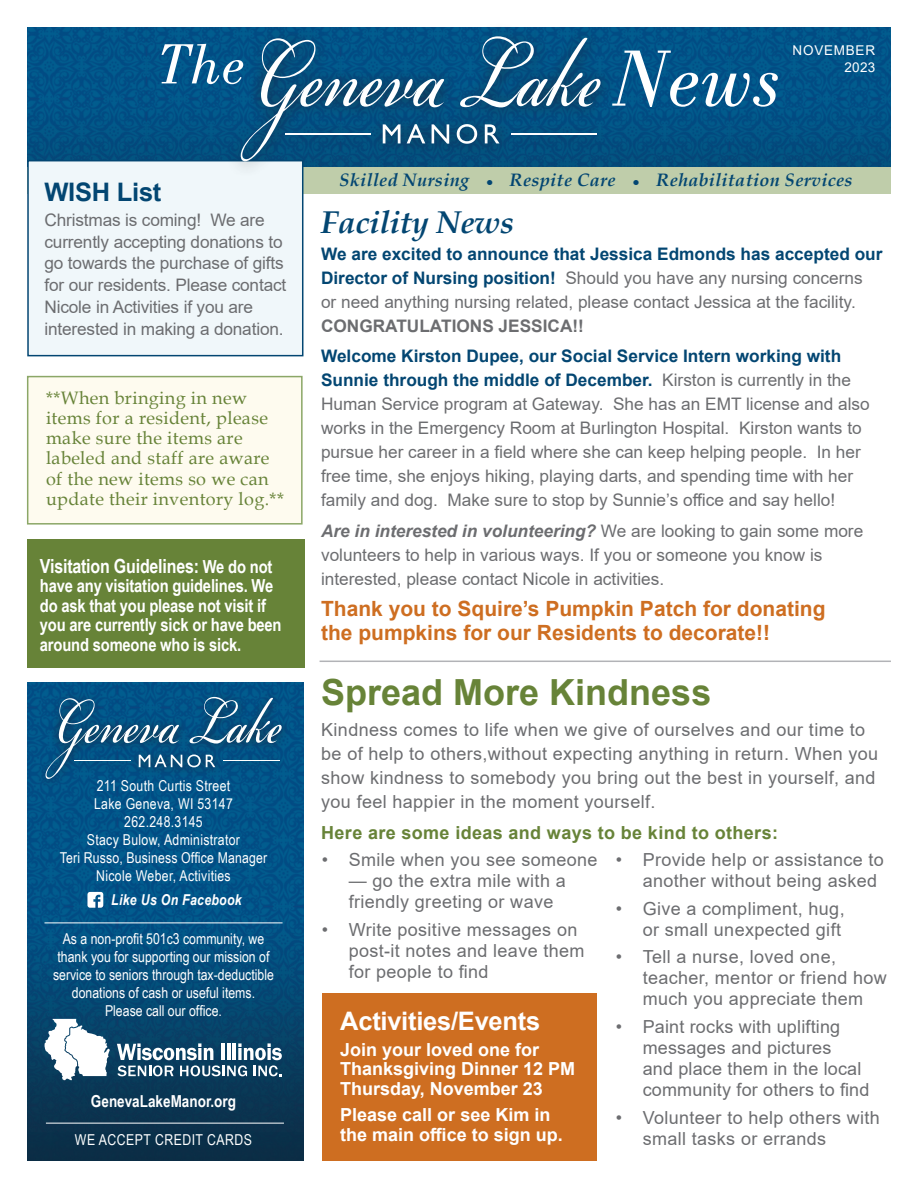
<style>
.page{position:relative;width:918px;height:1188px;background:#fff}
.page>*{position:absolute;margin:0;border:0;box-sizing:border-box;transform-origin:0 0}
.t1{font:italic 84.3px "Bodoni BT";color:#fff}
.t2{font:italic 60px "Bodoni BT";color:#fff}
.t3{font:700 36px "Arial";color:#678338}
.t4{font:italic 700 31.5px "Book Antiqua";letter-spacing:-.01em;color:#034672}
.t5{font:700 25.5px "Arial";letter-spacing:-.01em;color:#fff}
.t6{font:700 25.5px "Arial";letter-spacing:-.01em;color:#034672}
.text_1{font:700 21px/24px "Arial";color:#ce6e21}
.t7{font:700 19.5px "Arial Narrow";letter-spacing:-.01em;color:#fff}
.t8{font:18px/21px "Arial";letter-spacing:.02em;color:#6c6d70}
.t9{font:18px/20.2px "Book Antiqua";letter-spacing:.02em;color:#678338}
.t10{font:700 18px/19.5px "Arial Narrow";letter-spacing:-.01em;color:#fff}
.t11{font:700 18px/19.5px "Arial";color:#fff}
.t12{font:italic 700 18px "Book Antiqua";letter-spacing:.02em;color:#034672}
.t13{font:700 18px "Arial";letter-spacing:.02em;color:#678338}
.text_1-2{font:17.25px/24px "Arial";color:#6c6d70}
.t14{font:700 16.5px "Arial Narrow";color:#fff}
.t15{font:15px/18px "Arial Narrow";color:#fff;text-align:center}
.t16{font:15px "Arial Narrow";letter-spacing:.02em;color:#fff}
.t17{font:15px "Arial Narrow";letter-spacing:.03em;color:#fff}
.t18{font:italic 700 15px "Arial Narrow";letter-spacing:.02em;color:#fff}
.t19{font:13.5px/16.5px "Arial";letter-spacing:.055em;color:#fff;text-align:right}
.s1{font-size:18px}
.s2{font-weight:700;color:#034672}
.s3{font-weight:700}
.s4{font-weight:700;font-style:italic}
</style>
<div class="page">
<img style="left:27px;top:27px;width:864px;height:140px">
<div style="left:27px;top:167px;width:864px;height:27px;background:#bfcdaa"></div>
<img style="left:27px;top:683px;width:276px;height:478px">
<hr style="left:46px;top:1123px;width:238px;height:1px;background:#fff">
<hr style="left:45px;top:923px;width:238px;height:1px;background:#fff">
<svg style="left:87px;top:892px;width:16px;height:16px"></svg>
<div style="left:37px;top:688px;width:255px;height:102px;background:#015488"></div>
<svg style="left:45px;top:697px;width:237px;height:82px"></svg>
<svg style="left:117px;top:1043px;width:165px;height:33px"></svg>
<svg style="left:45px;top:1019px;width:65px;height:61px"></svg>
<hr style="left:320px;top:661px;width:571px;height:1px;background:#b2b3b7">
<div style="left:27px;top:160px;width:276px;height:196px;background:#f0f7fa;border:2px solid #034672"></div>
<div style="left:27px;top:376px;width:276px;height:149px;background:#fefbef;border:2px solid #8ba767"></div>
<div style="left:227px;top:23px;width:389px;height:155px;background:#231f20;opacity:.75"></div>
<svg style="left:457px;top:124px;width:20px;height:20px"></svg>
<svg style="left:485px;top:124px;width:15px;height:19px"></svg>
<hr style="left:512px;top:133px;width:85px;height:2px;background:#fff">
<svg style="left:460px;top:36px;width:141px;height:71px;background:#336e95"></svg>
<svg style="left:240px;top:38px;width:209px;height:123px;background:#22638d"></svg>
<div style="left:27px;top:539px;width:277px;height:128px;background:#678338"></div>
<div style="left:322px;top:994px;width:275px;height:167px;background:#ce6e21"></div>
<p class="t2" style="left:158px;top:27px;width:90px">The</p>
<p class="t1" style="left:615px;top:27px;width:170px">News</p>
<p class="t19" style="left:793px;top:42px;width:84px">NOVEMBER<br>2023</p>
<p class="t6" style="left:45px;top:174px;width:118px">WISH List</p>
<p class="text_1-2" style="left:45px;top:209px;width:243px;line-height:21.8px">Christmas is coming! We are currently accepting donations to go towards the purchase of gifts for our residents. Please contact<br>Nicole in Activities if you are interested in making a donation.</p>
<p class="t9" style="left:46px;top:387px;width:239px">**When bringing in new items for a resident, please make sure the items are labeled and staff are aware of the new items so we can update their inventory log.**</p>
<p class="t7" style="left:40px;top:551px;width:234px">Visitation Guidelines: <span class="s1">We do not</span></p>
<p class="t10" style="left:40px;top:575px;width:243px">have any visitation guidelines. We do ask that you please not visit if you are currently sick or have been around someone who is sick.</p>
<p class="t16" style="left:97px;top:775px;width:135px">211 South Curtis Street</p>
<p class="t16" style="left:94px;top:793px;width:140px">Lake Geneva, WI 53147</p>
<p class="t16" style="left:124px;top:811px;width:80px">262.248.3145</p>
<p class="t16" style="left:87px;top:829px;width:155px">Stacy Bulow, Administrator</p>
<p class="t15" style="left:60px;top:848px;width:209px">Teri Russo, Business Office Manager</p>
<p class="t16" style="left:96px;top:865px;width:136px">Nicole Weber, Activities</p>
<p class="t18" style="left:111px;top:888px;width:132px">Like Us On Facebook</p>
<p class="t15" style="left:53px;top:929px;width:222px">As a non-profit 501c3 community, we thank you for supporting our mission of service to seniors through tax-deductible donations of cash or useful items.<br>Please call our office.</p>
<p class="t14" style="left:91px;top:1088px;width:147px">GenevaLakeManor.org</p>
<p class="t17" style="left:75px;top:1129px;width:179px">WE ACCEPT CREDIT CARDS</p>
<p class="t12" style="left:340px;top:168px;width:514px">Skilled Nursing • Respite Care • Rehabilitation Services</p>
<p class="t4" style="left:321px;top:200px;width:195px">Facility News</p>
<p class="text_1-2" style="left:321px;top:242px;width:563px"><span class="s2">We are excited to announce that Jessica Edmonds has accepted our Director of Nursing position!</span> Should you have any nursing concerns<br>or need anything nursing related, please contact Jessica at the facility.<br><span class="s3">CONGRATULATIONS JESSICA!!</span></p>
<p class="text_1-2" style="left:321px;top:344px;width:550px"><span class="s2">Welcome Kirston Dupee, our Social Service Intern working with Sunnie through the middle of December.</span> Kirston is currently in the Human Service program at Gateway. She has an EMT license and also works in the Emergency Room at Burlington Hospital. Kirston wants to pursue her career in a field where she can keep helping people. In her free time, she enjoys hiking, playing darts, and spending time with her family and dog. Make sure to stop by Sunnie’s office and say hello!</p>
<p class="text_1-2" style="left:321px;top:519px;width:544px"><span class="s4">Are in interested in volunteering?</span> We are looking to gain some more volunteers to help in various ways. If you or someone you know is interested, please contact Nicole in activities.</p>
<p class="text_1" style="left:321px;top:597px;width:506px">Thank you to Squire’s Pumpkin Patch for donating the pumpkins for our Residents to decorate!!</p>
<p class="t3" style="left:321px;top:667px;width:392px">Spread More Kindness</p>
<p class="t8" style="left:321px;top:718px;width:559px;line-height:24px">Kindness comes to life when we give of ourselves and our time to be of help to others,without expecting anything in return. When you show kindness to somebody you bring out the best in yourself, and you feel happier in the moment yourself.</p>
<p class="t13" style="left:321px;top:820px;width:458px">Here are some ideas and ways to be kind to others:</p>
<p class="t8" style="left:322px;top:849px;width:277px">• Smile when you see someone</p>
<p class="t8" style="left:349px;top:870px;width:219px">— go the extra mile with a friendly greeting or wave</p>
<p class="t8" style="left:349px;top:919px;width:237px;text-indent:-27px">• Write positive messages on post-it notes and leave them for people to find</p>
<p class="t8" style="left:643px;top:849px;width:243px;text-indent:-27px">• Provide help or assistance to another without being asked</p>
<p class="t8" style="left:616px;top:898px;width:230px;text-align:right">• Give a compliment, hug, or small unexpected gift</p>
<p class="t8" style="left:643px;top:946px;width:246px;text-indent:-27px">• Tell a nurse, loved one, teacher, mentor or friend how much you appreciate them</p>
<p class="t8" style="left:643px;top:1016px;width:228px;text-indent:-27px">• Paint rocks with uplifting messages and pictures<br>and place them in the local community for others to find</p>
<p class="t8" style="left:643px;top:1107px;width:239px;text-indent:-27px">• Volunteer to help others with small tasks or errands</p>
<p class="t5" style="left:340px;top:1003px;width:201px">Activities/Events</p>
<p class="t11" style="left:340px;top:1040px;width:237px">Join your loved one for<br>Thanksgiving Dinner 12 PM<br>Thursday, November 23</p>
<p class="t11" style="left:340px;top:1105px;width:224px">Please call or see Kim in the main office to sign up.</p>
</div>
